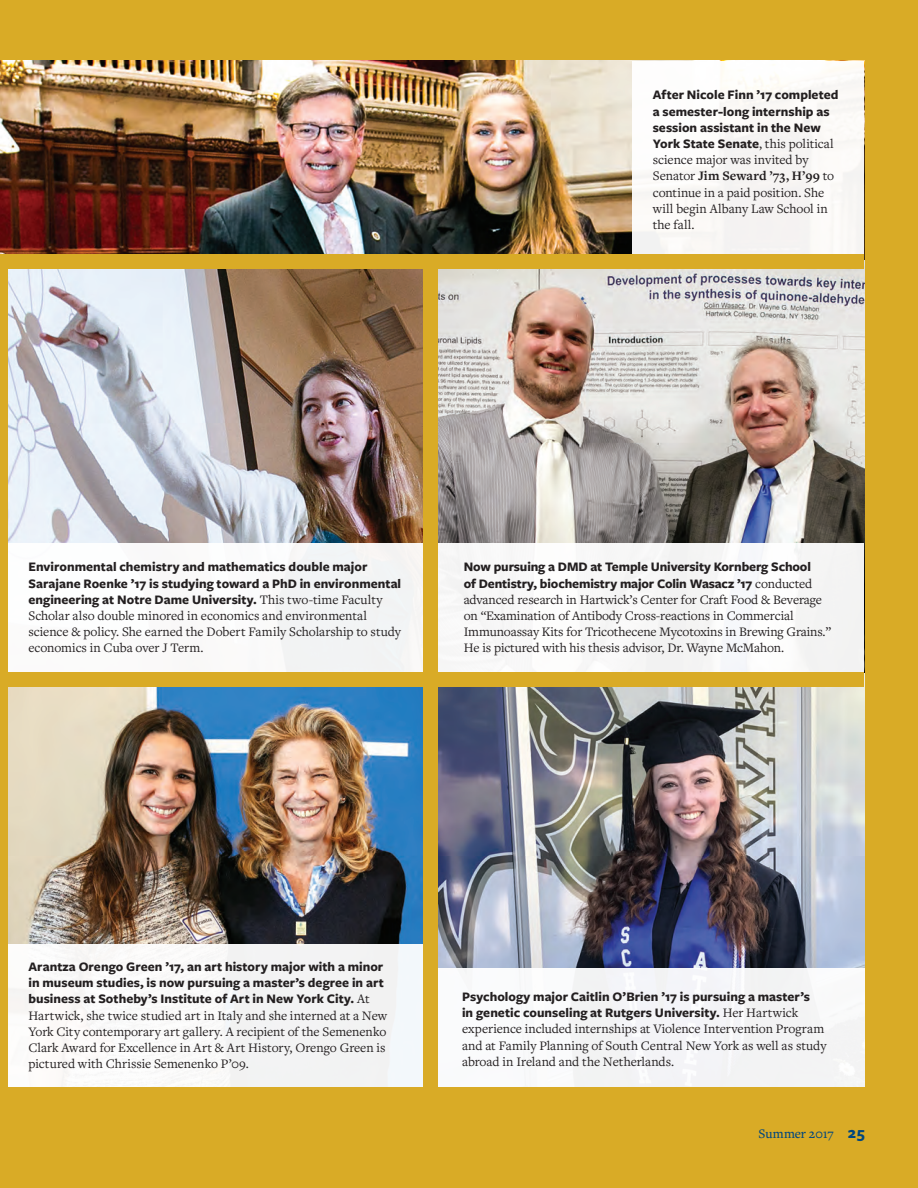
<style>
.page{position:relative;width:918px;height:1188px;background:#d9ab26}
.page>*{position:absolute;margin:0;border:0;box-sizing:border-box;transform-origin:0 0}
.t1{font:13.5px/16.2px "Freight Text Pro";letter-spacing:-.01em;color:#231f20}
.t2{font:700 13.5px/16.2px "Freight Sans Pro";color:#231f20}
.t3{font:500 13.5px "Freight Text Pro";letter-spacing:-.005em;color:#00467e}
.s1{font-family:"Freight Text Pro";font-weight:400}
.s2{font-weight:700}
.s3{font-family:"Freight Sans Pro";font-weight:700;font-size:16.5px}
</style>
<div class="page">
<img style="left:0;top:61px;width:864px;height:482px">
<div style="left:0;top:543px;width:430px;height:131px;background:#fff"></div>
<div style="left:633px;top:61px;width:231px;height:200px;background:#fbf9f6"></div>
<div style="left:430px;top:543px;width:434px;height:131px;background:#f7f7f7"></div>
<img style="left:8px;top:687px;width:415px;height:257px">
<div style="left:0;top:944px;width:430px;height:143px;background:#f6f8f7"></div>
<img style="left:438px;top:687px;width:426px;height:281px">
<div style="left:430px;top:968px;width:435px;height:119px;background:#f4f4f8"></div>
<div style="left:423px;top:261px;width:15px;height:826px;background:#d9ab26"></div>
<div style="left:0;top:254px;width:864px;height:15px;background:#d9ab26"></div>
<div style="left:0;top:672px;width:864px;height:15px;background:#d9ab26"></div>
<div style="left:0;top:261px;width:8px;height:826px;background:#d9ab26"></div>
<p class="t2" style="left:653px;top:86px;width:187px">After Nicole Finn ’17 completed a semester-long internship as session assistant in the New<br>York State Senate<span class="s1">, this political</span></p>
<p class="t1" style="left:653px;top:151px;width:183px">science major was invited by<br>Senator <span class="s2">Jim Seward ’73, H’99</span> to continue in a paid position. She will begin Albany Law School in the fall.</p>
<p class="t2" style="left:28px;top:558px;width:374px">Environmental chemistry and mathematics double major<br>Sarajane Roenke ’17 is studying toward a PhD in environmental engineering at Notre Dame University. <span class="s1">This two-time Faculty</span></p>
<p class="t1" style="left:28px;top:607px;width:374px">Scholar also double minored in economics and environmental science &amp; policy. She earned the Dobert Family Scholarship to study economics in Cuba over J Term.</p>
<p class="t2" style="left:464px;top:558px;width:350px">Now pursuing a DMD at Temple University Kornberg School of Dentistry, biochemistry major Colin Wasacz ’17 <span class="s1">conducted</span></p>
<p class="t1" style="left:464px;top:591px;width:369px">advanced research in Hartwick’s Center for Craft Food &amp; Beverage on “Examination of Antibody Cross-reactions in Commercial Immunoassay Kits for Tricothecene Mycotoxins in Brewing Grains.” He is pictured with his thesis advisor, Dr. Wayne McMahon.</p>
<p class="t2" style="left:28px;top:958px;width:357px;text-align:justify">Arantza Orengo Green ’17, an art history major with a minor in museum studies, is now pursuing a master’s degree in art business at Sotheby’s Institute of Art in New York City. <span class="s1">At</span></p>
<p class="t1" style="left:28px;top:1007px;width:360px">Hartwick, she twice studied art in Italy and she interned at a New York City contemporary art gallery. A recipient of the Semenenko Clark Award for Excellence in Art &amp; Art History, Orengo Green is pictured with Chrissie Semenenko P’09.</p>
<p class="t2" style="left:462px;top:988px;width:349px">Psychology major Caitlin O’Brien ’17 is pursuing a master’s in genetic counseling at Rutgers University. <span class="s1">Her Hartwick</span></p>
<p class="t1" style="left:462px;top:1021px;width:366px">experience included internships at Violence Intervention Program and at Family Planning of South Central New York as well as study abroad in Ireland and the Netherlands.</p>
<p class="t3" style="left:759px;top:1125px;width:108px">Summer 2017 <span class="s3">25</span></p>
</div>
